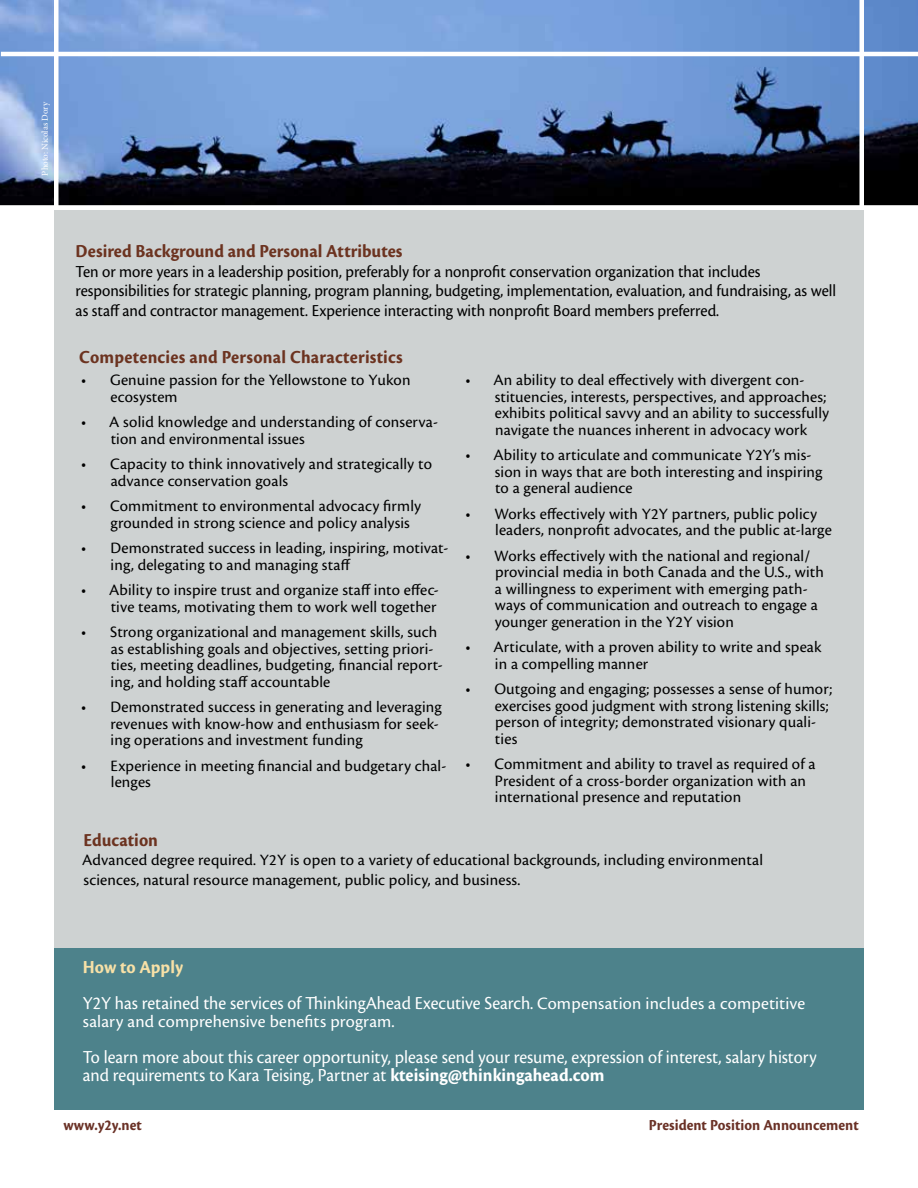
<style>
.page{position:relative;width:918px;height:1188px;background:#fff}
.page>*{position:absolute;margin:0;border:0;box-sizing:border-box;transform-origin:0 0}
.t1{font:19.05px/36px "Cronos Pro";color:#fff;scale:.94 1}
.t2{font:700 19.05px "Cronos Pro";letter-spacing:.005em;color:#6c3320;scale:.94 1}
.t3{font:18px "Cronos Pro";letter-spacing:.01em;color:#fff}
.t4{font:17.55px/19.5px "Cronos Pro";color:#000;scale:.94 1}
.t5{font:16.5px/16.5px "Cronos Pro";letter-spacing:.01em;color:#000}
.t6{font:700 15.9px "Cronos Pro";color:#6a3126;scale:.94 1}
.t7{font:9px "Minion Pro";letter-spacing:-.005em;color:#fff}
.s1{font-weight:700;color:#f8e1a7}
.s2{font-size:18px}
.s3{font-weight:700}
</style>
<div class="page">
<img style="left:1px;top:0;width:917px;height:205px">
<hr style="left:54px;top:0;width:4px;height:1188px;background:#fff">
<hr style="left:860px;top:0;width:4px;height:1188px;background:#fff">
<hr style="left:1px;top:52px;width:917px;height:4px;background:#fff">
<div style="left:54px;top:211px;width:810px;height:770px;background:#ced2d2"></div>
<div style="left:54px;top:949px;width:810px;height:161px;background:#4d828b"></div>
<p class="t7" style="left:39px;top:176px;width:75px;rotate:-90deg">Photo: Nicolas Dory</p>
<p class="t2" style="left:76px;top:240px;width:349px">Desired Background and Personal Attributes</p>
<p class="t4" style="left:76px;top:261px;width:810px">Ten or more years in a leadership position, preferably for a nonprofit conservation organization that includes responsibilities for strategic planning, program planning, budgeting, implementation, evaluation, and fundraising, as well as staff and contractor management. Experience interacting with nonprofit Board members preferred.</p>
<p class="t2" style="left:79px;top:346px;width:346px">Competencies and Personal Characteristics</p>
<p class="t5" style="left:110px;top:372px;width:302px;text-indent:-29px">• Genuine passion for the Yellowstone to Yukon ecosystem</p>
<p class="t5" style="left:111px;top:414px;width:329px;text-indent:-29px">• A solid knowledge and understanding of conserva&shy;tion and environmental issues</p>
<p class="t5" style="left:111px;top:456px;width:323px;text-indent:-29px">• Capacity to think innovatively and strategically to advance conservation goals</p>
<p class="t5" style="left:111px;top:498px;width:312px;text-indent:-29px">• Commitment to environmental advocacy firmly grounded in strong science and policy analysis</p>
<p class="t5" style="left:111px;top:540px;width:339px;text-indent:-29px">• Demonstrated success in leading, inspiring, motivat&shy;ing, delegating to and managing staff</p>
<p class="t5" style="left:81px;top:582px;width:359px;text-align:right">• Ability to inspire trust and organize staff into effec&shy;tive teams, motivating them to work well together</p>
<p class="t5" style="left:111px;top:624px;width:334px;text-indent:-29px">• Strong organizational and management skills, such as establishing goals and objectives, setting priori&shy;ties, meeting deadlines, budgeting, financial report&shy;ing, and holding staff accountable</p>
<p class="t5" style="left:111px;top:699px;width:333px;text-indent:-29px">• Demonstrated success in generating and leveraging revenues with know-how and enthusiasm for seek&shy;ing operations and investment funding</p>
<p class="t5" style="left:111px;top:758px;width:337px;text-indent:-30px">• Experience in meeting financial and budgetary chal&shy;lenges</p>
<p class="t5" style="left:495px;top:372px;width:336px;text-indent:-29px">• An ability to deal effectively with divergent con&shy;stituencies, interests, perspectives, and approaches; exhibits political savvy and an ability to successfully navigate the nuances inherent in advocacy work</p>
<p class="t5" style="left:495px;top:447px;width:329px;text-indent:-29px">• Ability to articulate and communicate Y2Y’s mis&shy;sion in ways that are both interesting and inspiring to a general audience</p>
<p class="t5" style="left:495px;top:506px;width:338px;text-indent:-30px">• Works effectively with Y2Y partners, public policy leaders, nonprofit advocates, and the public at-large</p>
<p class="t5" style="left:495px;top:548px;width:331px;text-indent:-29px">• Works effectively with the national and regional/ provincial media in both Canada and the U.S., with a willingness to experiment with emerging path&shy;ways of communication and outreach to engage a younger generation in the Y2Y vision</p>
<p class="t5" style="left:495px;top:639px;width:328px;text-indent:-29px">• Articulate, with a proven ability to write and speak in a compelling manner</p>
<p class="t5" style="left:495px;top:681px;width:339px;text-indent:-29px">• Outgoing and engaging; possesses a sense of humor; exercises good judgment with strong listening skills; person of integrity; demonstrated visionary quali&shy;ties</p>
<p class="t5" style="left:495px;top:756px;width:322px;text-indent:-29px">• Commitment and ability to travel as required of a<br>President of a cross-border organization with an international presence and reputation</p>
<p class="t2" style="left:84px;top:829px;width:81px">Education</p>
<p class="t5" style="left:82px;top:850px;width:683px;line-height:19.5px">Advanced degree required. Y2Y is open to a variety of educational backgrounds, including environmental sciences, natural resource management, public policy, and business.</p>
<p class="t1" style="left:83px;top:950px;width:770px"><span class="s1">How to Apply<br></span>Y2Y has retained the services of ThinkingAhead Executive Search. <span class="s2">Compensation includes a competitive</span></p>
<p class="t3" style="left:83px;top:1011px;width:313px">salary and comprehensive benefits program.</p>
<p class="t1" style="left:83px;top:1049px;width:782px;line-height:18px">To learn more about this career opportunity, please send your resume, expression of interest, salary history and requirements to Kara Teising, Partner at <span class="s3">kteising@thinkingahead.com</span></p>
<p class="t6" style="left:63px;top:1115px;width:85px">www.y2y.net</p>
<p class="t6" style="left:649px;top:1115px;width:225px">President Position Announcement</p>
</div>
